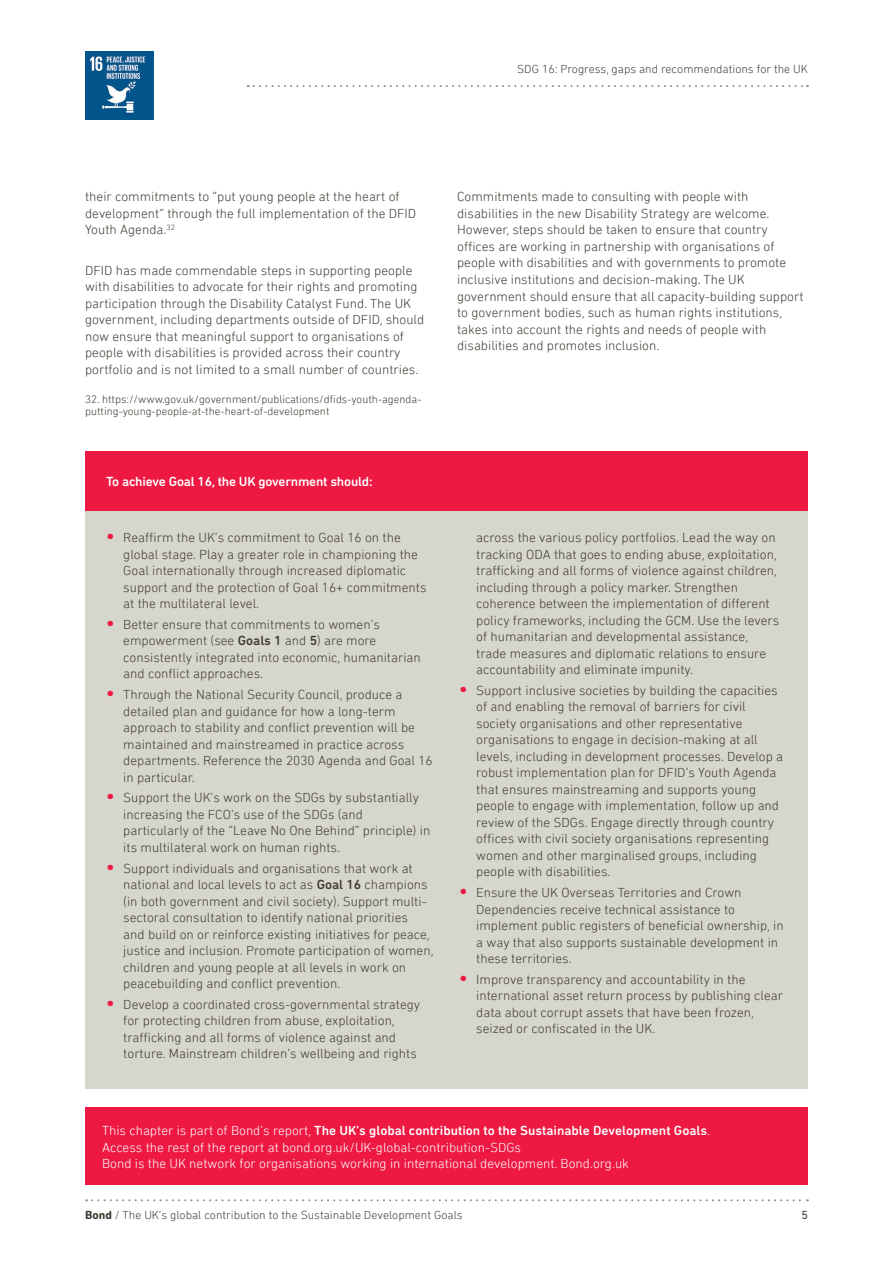
<style>
.page{position:relative;width:893px;height:1263px;background:#fff}
.page>*{position:absolute;margin:0;border:0;box-sizing:border-box;transform-origin:0 0}
.Abbreviations{font:300 13.5px/16.5px "DIN Next Rounded LT Pro";color:#3e3c32}
.t1{font:300 13.5px "DIN Next Rounded LT Pro";color:#fff}
.t2{font:500 13.5px "DIN Next Rounded LT Pro";color:#fff}
.t3{font:300 12px "DIN Next Rounded LT Pro";color:#3e3c32}
.t4{font:12px "DIN Next Rounded LT Pro";color:#3e3c32}
.Footnotes{font:300 11.25px/12px "DIN Next Rounded LT Pro";color:#3e3c32}
.s1{font-weight:700;font-size:18px;color:#ed1943}
.s2{font-weight:500}
.s3{font-weight:300}
.s4{font-weight:700}
</style>
<div class="page">
<svg style="left:86px;top:1199px;width:722px;height:2px"></svg>
<svg style="left:248px;top:85px;width:560px;height:2px"></svg>
<img style="left:85px;top:51px;width:68px;height:68px">
<div style="left:85px;top:511px;width:723px;height:578px;background:#d7d6cd"></div>
<div style="left:85px;top:451px;width:723px;height:60px;background:#ed1943"></div>
<div style="left:85px;top:1108px;width:723px;height:77px;background:#ed1943"></div>
<p class="t3" style="left:517px;top:62px;width:292px">SDG 16: Progress, gaps and recommendations for the UK</p>
<p class="Abbreviations" style="left:85px;top:188px;width:333px">their commitments to “put young people at the heart of development” through the full implementation of the DFID<br>Youth Agenda.<sup>32</sup></p>
<p class="Abbreviations" style="left:85px;top:262px;width:341px">DFID has made commendable steps in supporting people with disabilities to advocate for their rights and promoting participation through the Disability Catalyst Fund. The UK government, including departments outside of DFID, should now ensure that meaningful support to organisations of people with disabilities is provided across their country portfolio and is not limited to a small number of countries.</p>
<p class="Footnotes" style="left:85px;top:393px;width:338px">32. https://www.gov.uk/government/publications/dfids-youth-agenda&shy;putting-young-people-at-the-heart-of-development</p>
<p class="t2" style="left:106px;top:473px;width:268px">To achieve Goal 16, the UK government should:</p>
<p class="Abbreviations" style="left:123px;top:529px;width:305px;text-indent:-17px"><span class="s1">•</span> Reaffirm the UK’s commitment to Goal 16 on the global stage. Play a greater role in championing the Goal internationally through increased diplomatic support and the protection of Goal 16+ commitments at the multilateral level.</p>
<p class="Abbreviations" style="left:123px;top:616px;width:299px;text-indent:-17px"><span class="s1">•</span> Better ensure that commitments to women’s empowerment (see <span class="s2">Goals 1</span> and <span class="s2">5</span>) are more consistently integrated into economic, humanitarian and conflict approaches.</p>
<p class="Abbreviations" style="left:123px;top:686px;width:311px;text-indent:-17px"><span class="s1">•</span> Through the National Security Council, produce a detailed plan and guidance for how a long-term approach to stability and conflict prevention will be maintained and mainstreamed in practice across departments. Reference the 2030 Agenda and Goal 16 in particular.</p>
<p class="Abbreviations" style="left:123px;top:789px;width:309px;text-indent:-17px"><span class="s1">•</span> Support the UK’s work on the SDGs by substantially increasing the FCO’s use of the SDGs (and particularly of the “Leave No One Behind” principle) in its multilateral work on human rights.</p>
<p class="Abbreviations" style="left:123px;top:860px;width:312px;text-indent:-17px"><span class="s1">•</span> Support individuals and organisations that work at national and local levels to act as <span class="s2">Goal 16</span> champions (in both government and civil society). Support multi&shy;sectoral consultation to identify national priorities<br>and build on or reinforce existing initiatives for peace, justice and inclusion. Promote participation of women, children and young people at all levels in work on peacebuilding and conflict prevention.</p>
<p class="Abbreviations" style="left:123px;top:996px;width:298px;text-indent:-17px"><span class="s1">•</span> Develop a coordinated cross-governmental strategy for protecting children from abuse, exploitation, trafficking and all forms of violence against and torture. Mainstream children’s wellbeing and rights</p>
<p class="Abbreviations" style="left:457px;top:188px;width:348px">Commitments made to consulting with people with disabilities in the new Disability Strategy are welcome.<br>However, steps should be taken to ensure that country offices are working in partnership with organisations of people with disabilities and with governments to promote inclusive institutions and decision-making. The UK government should ensure that all capacity-building support to government bodies, such as human rights institutions, takes into account the rights and needs of people with disabilities and promotes inclusion.</p>
<p class="Abbreviations" style="left:476px;top:529px;width:304px">across the various policy portfolios. Lead the way on tracking ODA that goes to ending abuse, exploitation, trafficking and all forms of violence against children, including through a policy marker. Strengthen coherence between the implementation of different policy frameworks, including the GCM. Use the levers of humanitarian and developmental assistance, trade measures and diplomatic relations to ensure accountability and eliminate impunity.</p>
<p class="Abbreviations" style="left:476px;top:682px;width:308px;text-indent:-17px"><span class="s1">•</span> Support inclusive societies by building the capacities of and enabling the removal of barriers for civil society organisations and other representative organisations to engage in decision-making at all levels, including in development processes. Develop a robust implementation plan for DFID’s Youth Agenda that ensures mainstreaming and supports young people to engage with implementation, follow up and review of the SDGs. Engage directly through country offices with civil society organisations representing women and other marginalised groups, including people with disabilities.</p>
<p class="Abbreviations" style="left:476px;top:884px;width:309px;text-indent:-17px"><span class="s1">•</span> Ensure the UK Overseas Territories and Crown Dependencies receive technical assistance to implement public registers of beneficial ownership, in a way that also supports sustainable development in these territories.</p>
<p class="Abbreviations" style="left:476px;top:971px;width:308px;text-indent:-17px"><span class="s1">•</span> Improve transparency and accountability in the international asset return process by publishing clear data about corrupt assets that have been frozen, seized or confiscated in the UK.</p>
<p class="t2" style="left:102px;top:1122px;width:610px"><span class="s3">This chapter is part of Bond’s report,</span> The UK’s global contribution to the Sustainable Development Goals<span class="s3">.</span></p>
<p class="t1" style="left:102px;top:1139px;width:421px">Access the rest of the report at bond.org.uk/UK-global-contribution-SDGs</p>
<p class="t1" style="left:102px;top:1156px;width:528px">Bond is the UK network for organisations working in international development. Bond.org.uk</p>
<p class="t3" style="left:85px;top:1208px;width:379px"><span class="s4">Bond</span> / The UK’s global contribution to the Sustainable Development Goals</p>
<p class="t4" style="left:801px;top:1208px;width:8px">5</p>
</div>
